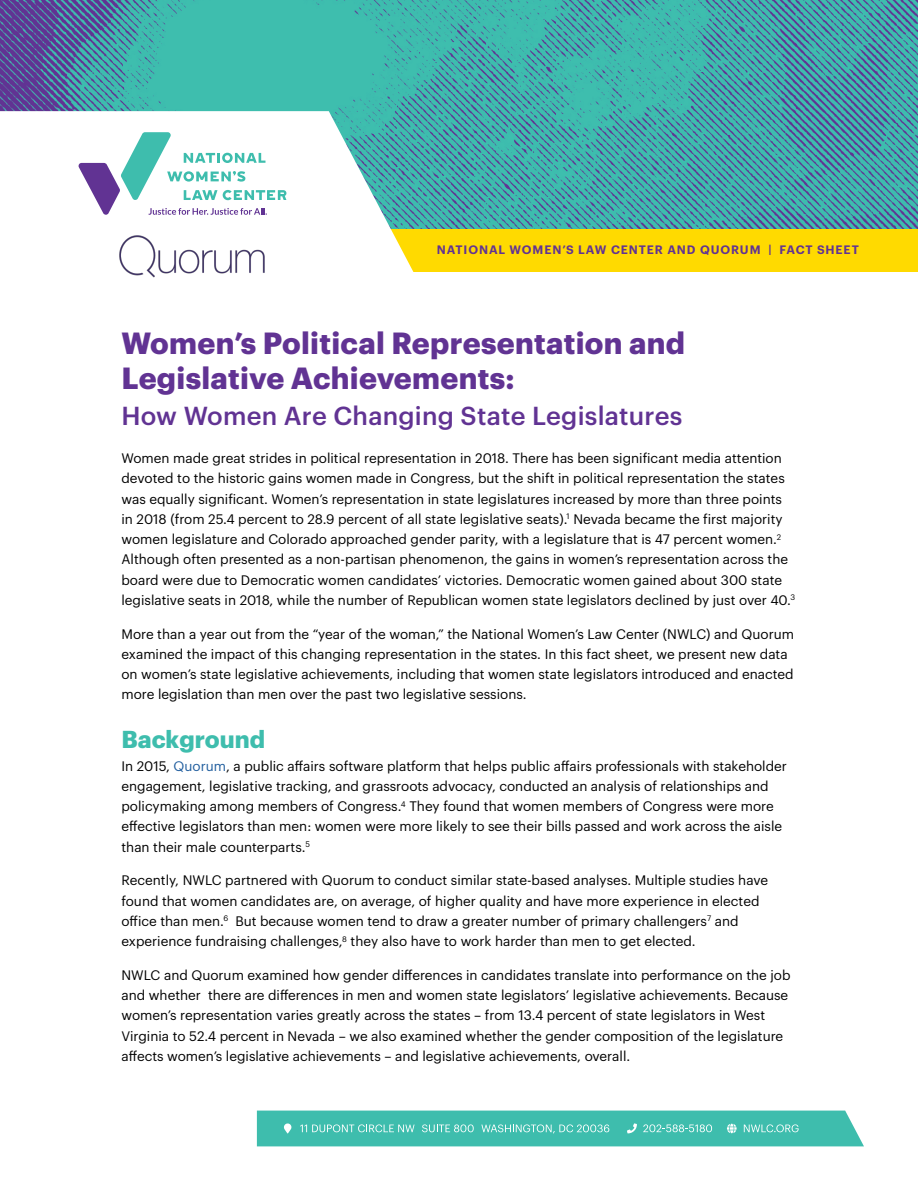
<style>
.page{position:relative;width:918px;height:1188px;background:#fff}
.page>*{position:absolute;margin:0;border:0;box-sizing:border-box;transform-origin:0 0}
.t1{font:700 30px/34.5px "Graphik";letter-spacing:.01em;color:#613393}
.t2{font:500 25.5px "Graphik";letter-spacing:.01em;color:#613393}
.t3{font:700 24px "Graphik";color:#3ebdad}
.t4{font:600 15px "Graphik";letter-spacing:.09em;color:#613393}
.t5{font:13.5px/20.2px "Graphik";color:#000}
.t6{font:600 12px "Graphik";letter-spacing:.075em;color:#613393}
.s1{color:#215e9e}
</style>
<div class="page">
<svg style="left:257px;top:1111px;width:607px;height:35px;background:#4ac1b2"></svg>
<img style="left:0;top:0;width:918px;height:229px">
<div style="left:369px;top:229px;width:549px;height:42px;background:#ffda00"></div>
<svg style="left:0;top:111px;width:422px;height:161px"></svg>
<svg style="left:78px;top:132px;width:208px;height:83px"></svg>
<img style="left:114px;top:232px;width:159px;height:46px">
<p class="t6" style="left:437px;top:240px;width:424px">NATIONAL WOMEN’S LAW CENTER AND QUORUM | FACT SHEET</p>
<p class="t4" style="left:437px;top:239px;width:262px">JANUARY 2019 | FACT SHEET</p>
<h1 class="t1" style="left:122px;top:323px;width:565px">Women’s Political Representation and<br>Legislative Achievements:</h1>
<h2 class="t2" style="left:122px;top:396px;width:562px">How Women Are Changing State Legislatures</h2>
<p class="t5" style="left:122px;top:447px;width:675px">Women made great strides in political representation in 2018. There has been significant media attention devoted to the historic gains women made in Congress, but the shift in political representation the states was equally significant. Women’s representation in state legislatures increased by more than three points in 2018 (from 25.4 percent to 28.9 percent of all state legislative seats).<sup>1</sup> Nevada became the first majority women legislature and Colorado approached gender parity, with a legislature that is 47 percent women.<sup>2<br></sup>Although often presented as a non-partisan phenomenon, the gains in women’s representation across the board were due to Democratic women candidates’ victories. Democratic women gained about 300 state legislative seats in 2018, while the number of Republican women state legislators declined by just over 40.<sup>3</sup></p>
<p class="t5" style="left:121px;top:622px;width:674px">More than a year out from the “year of the woman,” the National Women’s Law Center (NWLC) and Quorum examined the impact of this changing representation in the states. In this fact sheet, we present new data on women’s state legislative achievements, including that women state legislators introduced and enacted more legislation than men over the past two legislative sessions.</p>
<h3 class="t3" style="left:121px;top:721px;width:145px">Background</h3>
<p class="t5" style="left:121px;top:755px;width:667px">In 2015, <span class="s1">Quorum</span>, a public affairs software platform that helps public affairs professionals with stakeholder engagement, legislative tracking, and grassroots advocacy, conducted an analysis of relationships and policymaking among members of Congress.<sup>4</sup> They found that women members of Congress were more effective legislators than men: women were more likely to see their bills passed and work across the aisle than their male counterparts.<sup>5</sup></p>
<p class="t5" style="left:122px;top:869px;width:648px">Recently, NWLC partnered with Quorum to conduct similar state-based analyses. Multiple studies have found that women candidates are, on average, of higher quality and have more experience in elected office than men.<sup>6</sup> But because women tend to draw a greater number of primary challengers<sup>7</sup> and experience fundraising challenges,<sup>8</sup> they also have to work harder than men to get elected.</p>
<p class="t5" style="left:121px;top:964px;width:671px">NWLC and Quorum examined how gender differences in candidates translate into performance on the job and whether there are differences in men and women state legislators’ legislative achievements. Because women’s representation varies greatly across the states – from 13.4 percent of state legislators in West Virginia to 52.4 percent in Nevada – we also examined whether the gender composition of the legislature affects women’s legislative achievements – and legislative achievements, overall.</p>
</div>
